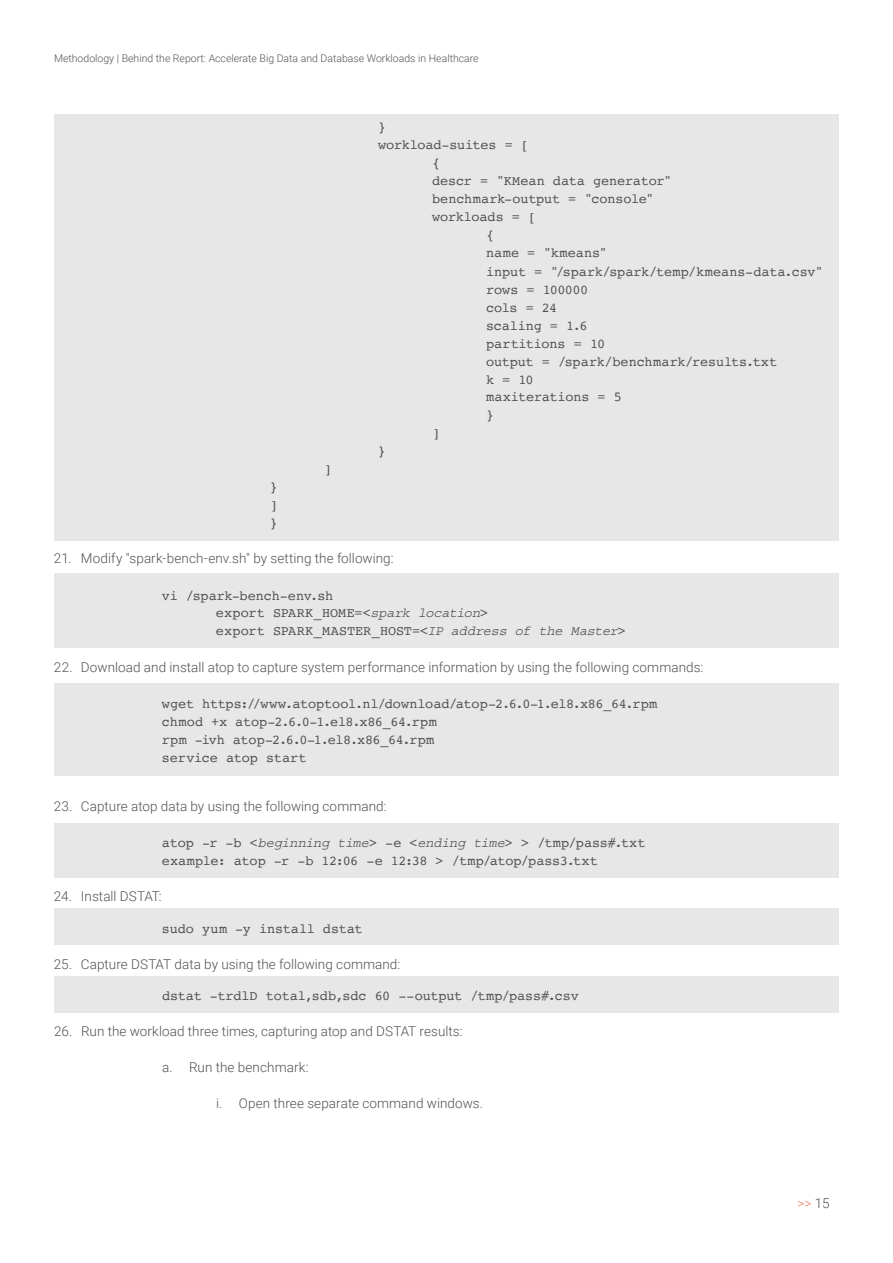
<style>
.page{position:relative;width:893px;height:1263px;background:#fff}
.page>*{position:absolute;margin:0;border:0;box-sizing:border-box;transform-origin:0 0}
.t1{font:13.5px/18px "Courier";letter-spacing:-.005em;color:#525250}
.t2{font:300 13.5px "Roboto";letter-spacing:.005em;color:#525250}
.t3{font:13.5px "Courier";letter-spacing:.015em;color:#525250}
.t4{font:13.5px "Courier";letter-spacing:-.04em;color:#525250}
.t5{font:300 13.5px "Roboto";color:#f27c5e}
.t6{font:300 10.5px "Roboto";color:#525250}
.s1{font-family:"Courier Std";font-style:italic}
.s2{color:#525250}
</style>
<div class="page">
<div style="left:55px;top:114px;width:784px;height:426px;background:#e7e7e8"></div>
<div style="left:55px;top:573px;width:784px;height:75px;background:#e7e7e8"></div>
<div style="left:55px;top:683px;width:784px;height:93px;background:#e7e7e8"></div>
<div style="left:55px;top:976px;width:784px;height:37px;background:#e7e7e8"></div>
<div style="left:55px;top:908px;width:784px;height:37px;background:#e7e7e8"></div>
<div style="left:55px;top:824px;width:784px;height:54px;background:#e7e7e8"></div>
<p class="t6" style="left:54px;top:51px;width:426px">Methodology | Behind the Report: Accelerate Big Data and Database Workloads in Healthcare</p>
<p class="t1" style="left:324px;top:460px;width:10px">]</p>
<p class="t1" style="left:378px;top:118px;width:10px">}</p>
<p class="t1" style="left:378px;top:136px;width:152px">workload-suites = [</p>
<p class="t1" style="left:432px;top:154px;width:10px">{</p>
<p class="t1" style="left:432px;top:172px;width:241px">descr = "KMean data generator"</p>
<p class="t1" style="left:432px;top:190px;width:223px">benchmark-output = "console"</p>
<p class="t1" style="left:432px;top:208px;width:106px">workloads = [</p>
<p class="t1" style="left:486px;top:226px;width:10px">{</p>
<p class="t3" style="left:486px;top:243px;width:123px">name = "kmeans"</p>
<p class="t1" style="left:486px;top:262px;width:339px">input = "/spark/spark/temp/kmeans-data.csv"</p>
<p class="t4" style="left:486px;top:279px;width:104px">rows = 100000</p>
<p class="t1" style="left:486px;top:298px;width:73px">cols = 24</p>
<p class="t1" style="left:486px;top:316px;width:103px">scaling = 1.6</p>
<p class="t1" style="left:486px;top:334px;width:121px">partitions = 10</p>
<p class="t1" style="left:486px;top:352px;width:293px">output = /spark/benchmark/results.txt</p>
<p class="t1" style="left:486px;top:370px;width:49px">k=10</p>
<p class="t1" style="left:486px;top:388px;width:137px">maxiterations = 5</p>
<p class="t1" style="left:486px;top:406px;width:10px">}</p>
<p class="t1" style="left:432px;top:424px;width:10px">]</p>
<p class="t1" style="left:378px;top:442px;width:10px">}</p>
<p class="t1" style="left:270px;top:478px;width:10px;text-align:justify">} ] }</p>
<p class="t2" style="left:54px;top:549px;width:341px">21. Modify "spark-bench-env.sh" by setting the following:</p>
<p class="t1" style="left:216px;top:586px;width:411px;text-indent:-54px">vi /spark-bench-env.sh<br>export SPARK_HOME=&lt;<span class="s1">spark location</span>&gt;<br>export SPARK_MASTER_HOST=&lt;<span class="s1">IP address of the Master</span>&gt;</p>
<p class="t2" style="left:54px;top:657px;width:651px">22. Download and install atop to capture system performance information by using the following commands:</p>
<p class="t1" style="left:162px;top:694px;width:497px">wget https://www.atoptool.nl/download/atop-2.6.0-1.el8.x86_64.rpm chmod +x atop-2.6.0-1.el8.x86_64.rpm<br>rpm -ivh atop-2.6.0-1.el8.x86_64.rpm<br>service atop start</p>
<p class="t2" style="left:54px;top:797px;width:334px">23. Capture atop data by using the following command:</p>
<p class="t1" style="left:162px;top:833px;width:485px">atop -r -b &lt;<span class="s1">beginning time</span>&gt; -e &lt;<span class="s1">ending time</span>&gt; &gt; /tmp/pass#.txt example: atop -r -b 12:06 -e 12:38 &gt; /tmp/atop/pass3.txt</p>
<p class="t2" style="left:54px;top:887px;width:109px">24. Install DSTAT:</p>
<p class="t1" style="left:162px;top:919px;width:202px">sudo yum -y install dstat</p>
<p class="t2" style="left:54px;top:954px;width:348px">25. Capture DSTAT data by using the following command:</p>
<p class="t1" style="left:162px;top:986px;width:418px">dstat -trdlD total,sdb,sdc 60 --output /tmp/pass#.csv</p>
<p class="t2" style="left:54px;top:1022px;width:410px">26. Run the workload three times, capturing atop and DSTAT results:</p>
<p class="t2" style="left:162px;top:1058px;width:148px">a. Run the benchmark:</p>
<p class="t2" style="left:216px;top:1094px;width:268px">i. Open three separate command windows.</p>
<p class="t5" style="left:797px;top:1194px;width:34px">&gt;&gt; <span class="s2">15</span></p>
</div>
